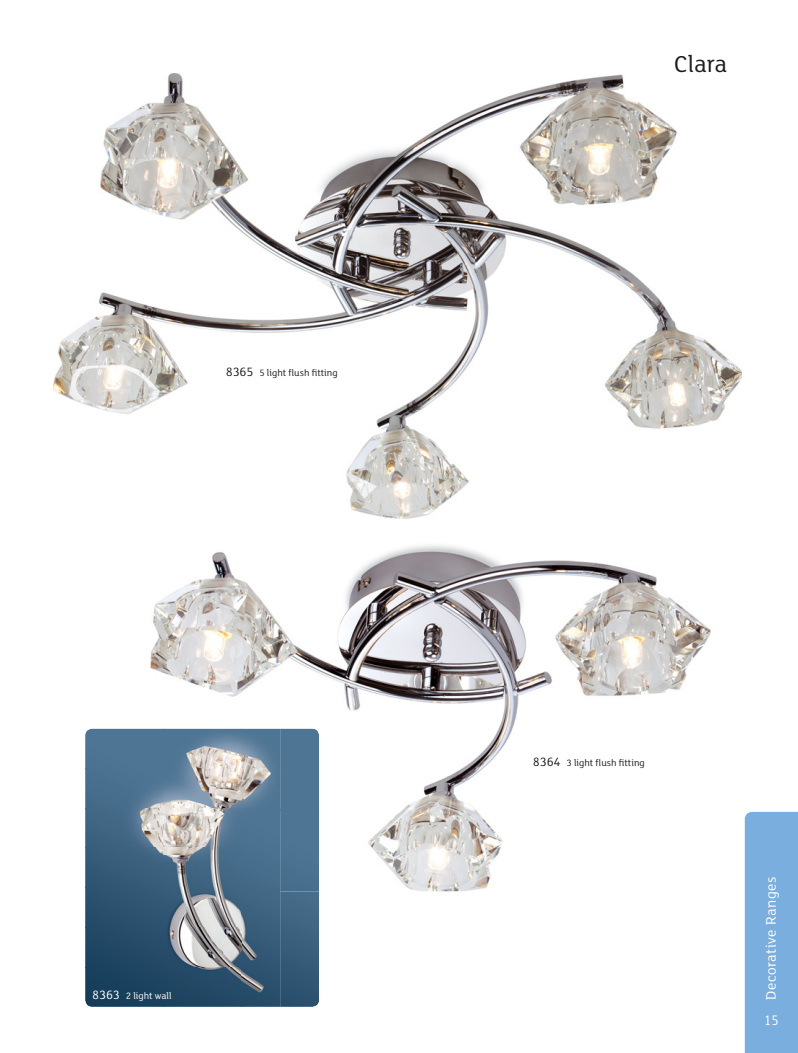
<style>
.page{position:relative;width:798px;height:1053px;background:#fff}
.page>*{position:absolute;margin:0;border:0;box-sizing:border-box;transform-origin:0 0}
.t1{font:100 45px "Helvetica Neue LT";color:#1b1c20}
.t2{font:25px "FS Lola";color:#1b1c20}
.t3{font:15px "FS Lola";letter-spacing:.03em;color:#fff}
.t4{font:15px "FS Lola";letter-spacing:.03em;color:#fff;scale:.9 1}
.t5{font:10px "FS Lola";color:#1b1c20}
.t6{font:10px "FS Lola";color:#fff}
.t7{font:8.75px "Helvetica Neue";color:#1b1c20}
.s1{font-family:"Helvetica Neue LT";font-size:11.25px}
.s2{font-size:13.12px}
</style>
<div class="page">
<img style="left:54px;top:73px;width:687px;height:445px">
<img style="left:150px;top:545px;width:560px;height:346px">
<div style="left:639px;top:15px;width:108px;height:71px;background:#fff"></div>
<div style="left:22px;top:723px;width:258px;height:329px;background:#fff"></div>
<div style="left:206px;top:337px;width:146px;height:51px;background:#fff"></div>
<div style="left:517px;top:736px;width:147px;height:51px;background:#fff"></div>
<div style="left:744px;top:811px;width:53px;height:241px;background:#7aaede"></div>
<img style="left:85px;top:728px;width:234px;height:278px">
<p class="t7" style="left:243px;top:366px;width:103px"><span class="s1">8365</span> 5 light flush fitting</p>
<p class="t5" style="left:226px;top:369px;width:113px"><span class="s2">8365</span> 5 light flush fitting</p>
<p class="t6" style="left:92px;top:991px;width:81px"><span class="s2">8363</span> 2 light wall</p>
<h1 class="t1" style="left:644px;top:27px;width:98px">Clara</h1>
<h2 class="t2" style="left:673px;top:54px;width:54px">Clara</h2>
<p class="t5" style="left:532px;top:758px;width:113px"><span class="s2">8364</span> 3 light flush fitting</p>
<h3 class="t3" style="left:764px;top:999px;width:124px;rotate:-90deg">Decorative Ranges</h3>
<h3 class="t4" style="left:764px;top:1014px;width:17px">15</h3>
</div>
